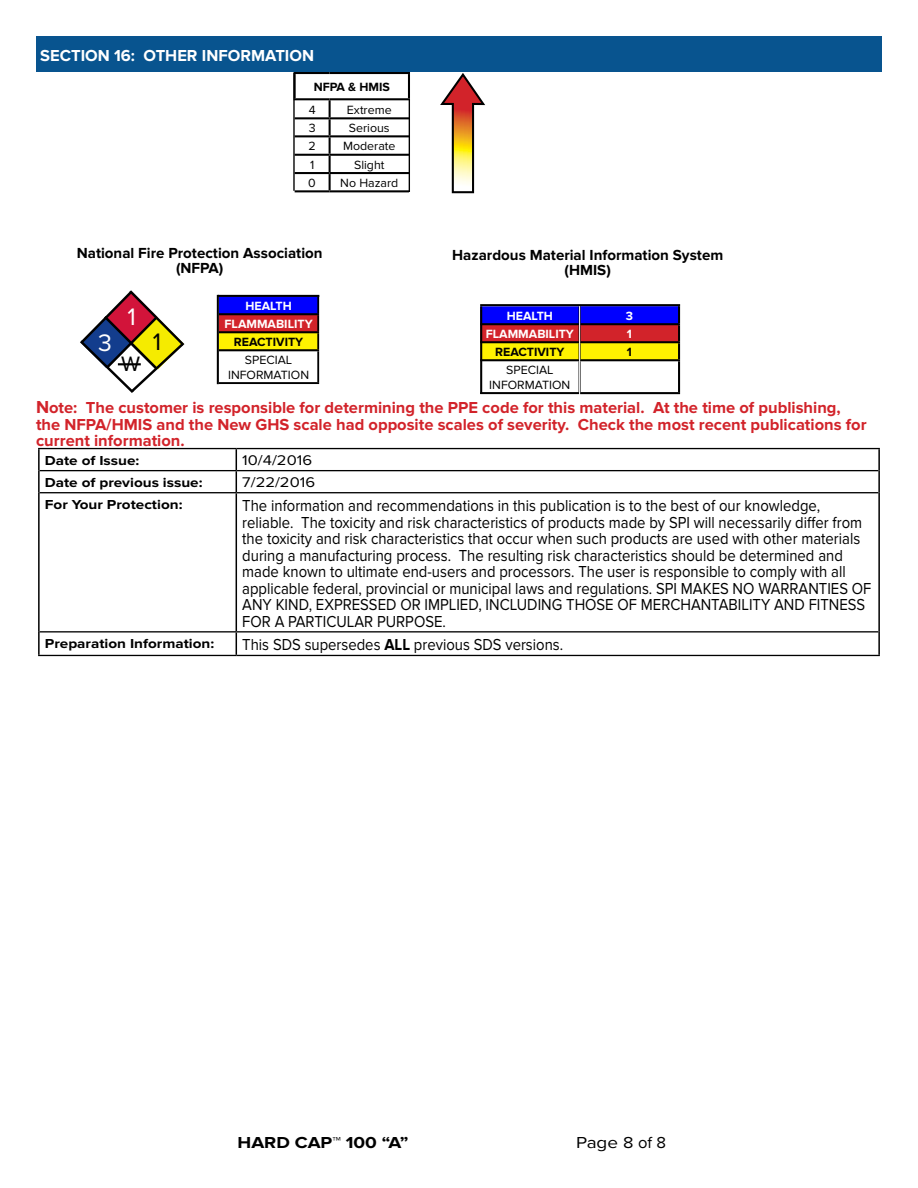
<style>
.page{position:relative;width:918px;height:1188px;background:#fff}
.page>*{position:absolute;margin:0;border:0;box-sizing:border-box;transform-origin:0 0}
.t1{font:24.75px "Proxima Nova";color:#fff}
.t2{font:24.75px "Proxima Nova";color:#000}
.t3{font:21.6px "Proxima Nova";color:#000}
.t4{font:16.5px/16.5px "Proxima Nova";color:#000;scale:.9 1}
.t5{font:700 16.5px/16.5px "Proxima Nova";color:#d2232a}
.t6{font:700 16.5px "Proxima Nova";color:#fff}
.t7{font:700 16.5px "Proxima Nova";color:#000;scale:1.14 1}
.t8{font:16.5px "Proxima Nova";color:#000;scale:1.14 1}
.t9{font:700 15.15px/15.1px "Proxima Nova";color:#000;text-align:center}
.t10{font:14.55px "Proxima Nova";color:#000;scale:1.13 1}
.t11{font:700 13.5px "Proxima Nova";color:#000;scale:1.13 1}
.t12{font:12.3px/14.9px "Proxima Nova";color:#000;text-align:center}
.t13{font:700 12.3px/18px "Proxima Nova";color:#fff;text-align:center}
.t14{font:700 12.3px "Proxima Nova";color:#000}
.s1{font-size:18px}
.s2{font-weight:700}
</style>
<div class="page">
<hr style="left:38px;top:448px;width:198px;height:1px;background:#000">
<hr style="left:236px;top:448px;width:644px;height:1px;background:#000">
<hr style="left:40px;top:470px;width:196px;height:1px;background:#000">
<hr style="left:236px;top:470px;width:642px;height:1px;background:#000">
<hr style="left:40px;top:492px;width:196px;height:1px;background:#000">
<hr style="left:236px;top:492px;width:642px;height:1px;background:#000">
<hr style="left:40px;top:631px;width:196px;height:2px;background:#000">
<hr style="left:236px;top:631px;width:642px;height:2px;background:#000">
<hr style="left:38px;top:655px;width:198px;height:1px;background:#000">
<hr style="left:236px;top:655px;width:644px;height:1px;background:#000">
<hr style="left:38px;top:449px;width:2px;height:22px;background:#000">
<hr style="left:878px;top:449px;width:2px;height:22px;background:#000">
<hr style="left:38px;top:471px;width:2px;height:22px;background:#000">
<svg style="left:236px;top:449px;width:1px;height:43px"></svg>
<hr style="left:878px;top:471px;width:2px;height:22px;background:#000">
<hr style="left:38px;top:493px;width:2px;height:139px;background:#000">
<hr style="left:236px;top:493px;width:1px;height:138px;background:#000">
<hr style="left:878px;top:493px;width:2px;height:139px;background:#000">
<hr style="left:38px;top:632px;width:2px;height:23px;background:#000">
<svg style="left:236px;top:633px;width:1px;height:22px"></svg>
<hr style="left:878px;top:632px;width:2px;height:23px;background:#000">
<div style="left:36px;top:36px;width:846px;height:36px;background:#08548f"></div>
<svg style="left:80px;top:290px;width:105px;height:103px"></svg>
<svg style="left:440px;top:73px;width:45px;height:121px"></svg>
<hr style="left:294px;top:72px;width:36px;height:2px;background:#000">
<hr style="left:294px;top:74px;width:2px;height:24px;background:#000">
<hr style="left:330px;top:72px;width:80px;height:2px;background:#000">
<hr style="left:408px;top:74px;width:2px;height:24px;background:#000">
<hr style="left:294px;top:98px;width:36px;height:2px;background:#000">
<hr style="left:330px;top:98px;width:80px;height:2px;background:#000">
<hr style="left:295px;top:117px;width:35px;height:2px;background:#000">
<hr style="left:330px;top:117px;width:79px;height:2px;background:#000">
<hr style="left:295px;top:135px;width:35px;height:2px;background:#000">
<hr style="left:330px;top:135px;width:79px;height:2px;background:#000">
<hr style="left:295px;top:154px;width:35px;height:2px;background:#000">
<hr style="left:330px;top:154px;width:79px;height:2px;background:#000">
<hr style="left:295px;top:172px;width:35px;height:2px;background:#000">
<hr style="left:330px;top:172px;width:79px;height:2px;background:#000">
<svg style="left:329px;top:100px;width:2px;height:90px"></svg>
<hr style="left:295px;top:190px;width:35px;height:2px;background:#000">
<hr style="left:330px;top:190px;width:79px;height:2px;background:#000">
<hr style="left:293px;top:73px;width:2px;height:118px;background:#000">
<hr style="left:480px;top:359px;width:100px;height:2px;background:#000">
<hr style="left:580px;top:359px;width:100px;height:2px;background:#000">
<hr style="left:579px;top:361px;width:2px;height:31px;background:#000">
<hr style="left:678px;top:361px;width:2px;height:31px;background:#000">
<hr style="left:480px;top:392px;width:100px;height:2px;background:#000">
<hr style="left:580px;top:392px;width:100px;height:2px;background:#000">
<svg style="left:482px;top:306px;width:198px;height:54px;background:#8d545d"></svg>
<hr style="left:480px;top:341px;width:100px;height:2px;background:#000">
<hr style="left:580px;top:341px;width:100px;height:2px;background:#000">
<div style="left:479px;top:305px;width:101px;height:91px;border:1px solid #fff"></div>
<hr style="left:480px;top:304px;width:200px;height:2px;background:#000">
<hr style="left:480px;top:306px;width:2px;height:88px;background:#000">
<div style="left:219px;top:296px;width:99px;height:18px;background:#00f"></div>
<div style="left:219px;top:314px;width:99px;height:18px;background:#d2232a"></div>
<div style="left:219px;top:332px;width:99px;height:18px;background:#fff200"></div>
<hr style="left:219px;top:349px;width:100px;height:2px;background:#000">
<hr style="left:317px;top:351px;width:2px;height:31px;background:#000">
<hr style="left:219px;top:382px;width:100px;height:2px;background:#000">
<hr style="left:219px;top:313px;width:100px;height:2px;background:#000">
<svg style="left:317px;top:297px;width:1px;height:52px"></svg>
<hr style="left:219px;top:331px;width:100px;height:2px;background:#000">
<div style="left:218px;top:295px;width:102px;height:90px;border:1px solid #fff"></div>
<hr style="left:218px;top:295px;width:101px;height:2px;background:#000">
<hr style="left:217px;top:295px;width:2px;height:89px;background:#000">
<hr style="left:409px;top:100px;width:1px;height:92px;background:#000">
<hr style="left:118px;top:363px;width:23px;height:2px;background:#000">
<p class="t6" style="left:40px;top:46px;width:275px">SECTION 16: OTHER INFORMATION</p>
<p class="t14" style="left:314px;top:80px;width:78px">NFPA &amp; HMIS</p>
<p class="t12" style="left:309px;top:103px;width:8px">4</p>
<p class="t12" style="left:347px;top:103px;width:46px">Extreme</p>
<p class="t12" style="left:309px;top:121px;width:8px">3</p>
<p class="t12" style="left:349px;top:121px;width:42px">Serious</p>
<p class="t12" style="left:308px;top:139px;width:9px">2</p>
<p class="t12" style="left:343px;top:139px;width:54px">Moderate</p>
<p class="t12" style="left:310px;top:157px;width:6px">1</p>
<p class="t12" style="left:354px;top:157px;width:32px">Slight</p>
<p class="t12" style="left:308px;top:176px;width:9px">0</p>
<p class="t12" style="left:340px;top:176px;width:59px">No Hazard</p>
<p class="t9" style="left:77px;top:246px;width:247px">National Fire Protection Association (NFPA)</p>
<h1 class="t1" style="left:128px;top:303px;width:10px">1</h1>
<h1 class="t1" style="left:98px;top:328px;width:15px">3</h1>
<h1 class="t2" style="left:153px;top:328px;width:10px">1</h1>
<h2 class="t3" style="left:121px;top:351px;width:21px">W</h2>
<p class="t13" style="left:224px;top:297px;width:90px">HEALTH<br>FLAMMABILITY</p>
<p class="t14" style="left:234px;top:335px;width:71px">REACTIVITY</p>
<p class="t12" style="left:245px;top:353px;width:49px">SPECIAL</p>
<p class="t12" style="left:228px;top:368px;width:83px">INFORMATION</p>
<p class="t9" style="left:452px;top:248px;width:273px">Hazardous Material Information System (HMIS)</p>
<p class="t13" style="left:507px;top:307px;width:48px">HEALTH</p>
<p class="t13" style="left:626px;top:307px;width:9px">3</p>
<p class="t13" style="left:486px;top:325px;width:90px">FLAMMABILITY</p>
<p class="t13" style="left:627px;top:325px;width:7px">1</p>
<p class="t14" style="left:495px;top:345px;width:71px">REACTIVITY</p>
<p class="t14" style="left:627px;top:345px;width:7px">1</p>
<p class="t12" style="left:489px;top:363px;width:83px">SPECIAL<br>INFORMATION</p>
<p class="t5" style="left:36px;top:400px;width:832px"><span class="s1">N</span>ote: The customer is responsible for determining the PPE code for this material. At the time of publishing, the NFPA/HMIS and the New GHS scale had opposite scales of severity. Check the most recent publications for current information.</p>
<p class="t11" style="left:45px;top:452px;width:85px">Date of Issue:</p>
<p class="t10" style="left:242px;top:452px;width:63px">10/4/2016</p>
<p class="t11" style="left:45px;top:474px;width:141px">Date of previous issue:</p>
<p class="t10" style="left:242px;top:474px;width:66px">7/22/2016</p>
<p class="t11" style="left:45px;top:496px;width:123px">For Your Protection:</p>
<p class="t4" style="left:242px;top:498px;width:701px">The information and recommendations in this publication is to the best of our knowledge, reliable. The toxicity and risk characteristics of products made by SPI will necessarily differ from the toxicity and risk characteristics that occur when such products are used with other materials during a manufacturing process. The resulting risk characteristics should be determined and made known to ultimate end-users and processors. The user is responsible to comply with all applicable federal, provincial or municipal laws and regulations. SPI MAKES NO WARRANTIES OF ANY KIND, EXPRESSED OR IMPLIED, INCLUDING THOSE OF MERCHANTABILITY AND FITNESS FOR A PARTICULAR PURPOSE.</p>
<p class="t11" style="left:45px;top:636px;width:151px">Preparation Information:</p>
<p class="t4" style="left:242px;top:637px;width:358px">This SDS supersedes <span class="s2">ALL</span> previous SDS versions.</p>
<p class="t7" style="left:238px;top:1133px;width:151px">HARD CAP™ 100 “A”</p>
<p class="t8" style="left:576px;top:1133px;width:80px">Page 8 of 8</p>
</div>
